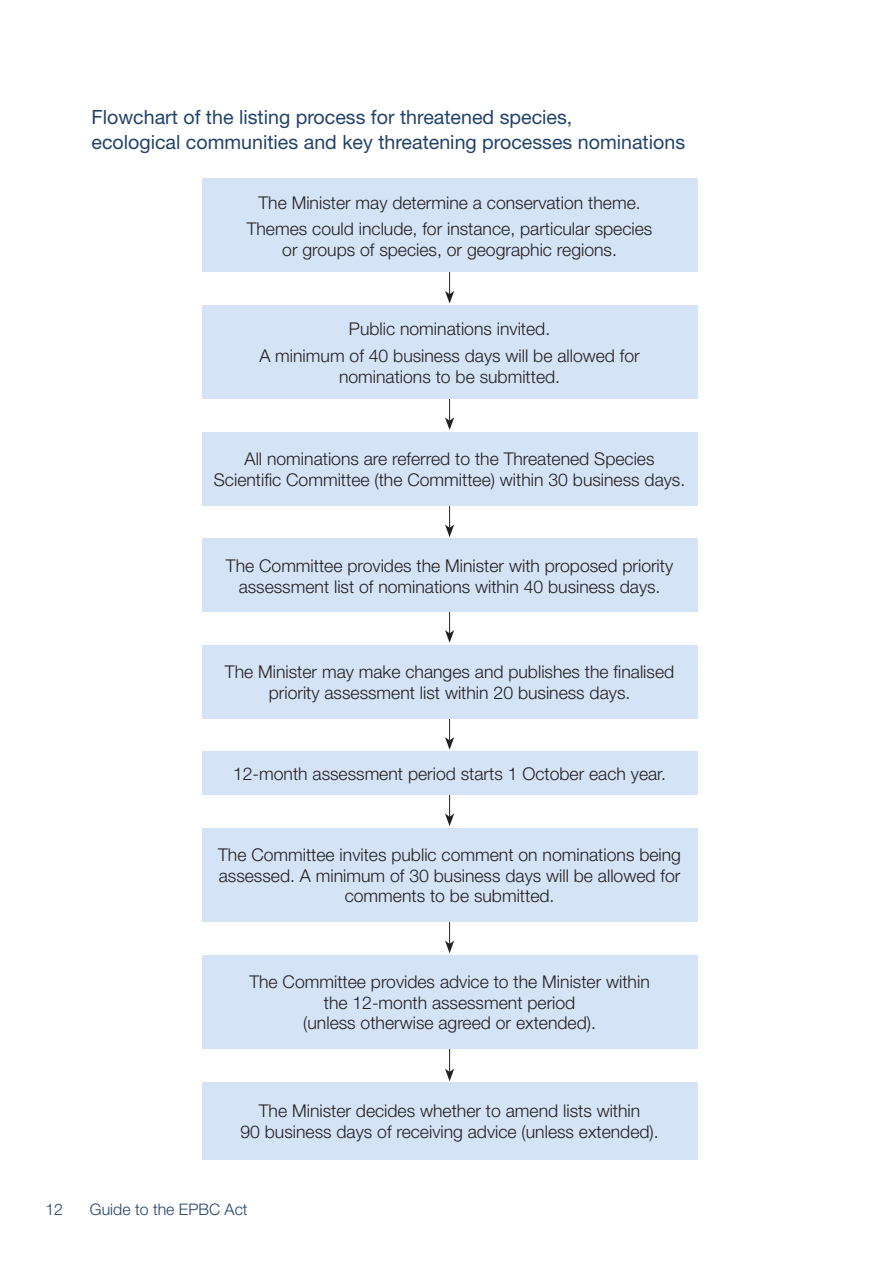
<style>
.page{position:relative;width:893px;height:1263px;background:#fff}
.page>*{position:absolute;margin:0;border:0;box-sizing:border-box;transform-origin:0 0}
.t1{font:19.65px/25.5px "Helvetica Neue";color:#224369}
.t2{font:300 17.55px/20.7px "Helvetica Neue";color:#231f20;text-align:center}
.t3{font:300 15.9px "Helvetica Neue";color:#224369}
</style>
<div class="page">
<hr style="left:449px;top:1023px;width:1px;height:49px;background:#231f20">
<svg style="left:445px;top:1069px;width:9px;height:12px"></svg>
<div style="left:202px;top:1082px;width:495px;height:77px;background:#d4e3f5"></div>
<hr style="left:449px;top:768px;width:1px;height:49px;background:#231f20">
<svg style="left:445px;top:813px;width:9px;height:13px"></svg>
<hr style="left:449px;top:584px;width:1px;height:49px;background:#231f20">
<svg style="left:445px;top:630px;width:9px;height:13px"></svg>
<hr style="left:449px;top:691px;width:1px;height:49px;background:#231f20">
<svg style="left:445px;top:737px;width:9px;height:13px"></svg>
<div style="left:202px;top:751px;width:495px;height:44px;background:#d4e3f5"></div>
<hr style="left:449px;top:479px;width:1px;height:49px;background:#231f20">
<svg style="left:445px;top:524px;width:9px;height:13px"></svg>
<div style="left:202px;top:539px;width:495px;height:73px;background:#d4e3f5"></div>
<hr style="left:449px;top:371px;width:1px;height:50px;background:#231f20">
<svg style="left:445px;top:417px;width:9px;height:13px"></svg>
<div style="left:202px;top:432px;width:495px;height:73px;background:#d4e3f5"></div>
<hr style="left:449px;top:245px;width:1px;height:49px;background:#231f20">
<svg style="left:445px;top:291px;width:9px;height:13px"></svg>
<div style="left:202px;top:178px;width:495px;height:94px;background:#d4e3f5"></div>
<div style="left:202px;top:305px;width:495px;height:94px;background:#d4e3f5"></div>
<div style="left:202px;top:645px;width:495px;height:73px;background:#d4e3f5"></div>
<hr style="left:449px;top:895px;width:1px;height:49px;background:#231f20">
<svg style="left:445px;top:941px;width:9px;height:12px"></svg>
<div style="left:202px;top:955px;width:495px;height:94px;background:#d4e3f5"></div>
<div style="left:202px;top:828px;width:495px;height:94px;background:#d4e3f5"></div>
<p class="t1" style="left:91px;top:106px;width:595px">Flowchart of the listing process for threatened species,<br>ecological communities and key threatening processes nominations</p>
<p class="t2" style="left:247px;top:191px;width:407px;line-height:26.5px">The Minister may determine a conservation theme.<br>Themes could include, for instance, particular species</p>
<p class="t2" style="left:282px;top:241px;width:336px">or groups of species, or geographic regions.</p>
<p class="t2" style="left:259px;top:318px;width:382px;line-height:26.5px">Public nominations invited.<br>A minimum of 40 business days will be allowed for</p>
<p class="t2" style="left:339px;top:368px;width:223px">nominations to be submitted.</p>
<p class="t2" style="left:214px;top:450px;width:473px">All nominations are referred to the Threatened Species<br>Scientific Committee (the Committee) within 30 business days.</p>
<p class="t2" style="left:226px;top:557px;width:449px">The Committee provides the Minister with proposed priority assessment list of nominations within 40 business days.</p>
<p class="t2" style="left:225px;top:663px;width:451px">The Minister may make changes and publishes the finalised priority assessment list within 20 business days.</p>
<p class="t2" style="left:233px;top:765px;width:434px">12-month assessment period starts 1 October each year.</p>
<p class="t2" style="left:218px;top:846px;width:464px">The Committee invites public comment on nominations being assessed. A minimum of 30 business days will be allowed for comments to be submitted.</p>
<p class="t2" style="left:249px;top:973px;width:402px">The Committee provides advice to the Minister within the 12-month assessment period<br>(unless otherwise agreed or extended).</p>
<p class="t2" style="left:240px;top:1102px;width:420px">The Minister decides whether to amend lists within<br>90 business days of receiving advice (unless extended).</p>
<p class="t3" style="left:45px;top:1204px;width:19px">12</p>
<p class="t3" style="left:90px;top:1204px;width:159px">Guide to the EPBC Act</p>
</div>
